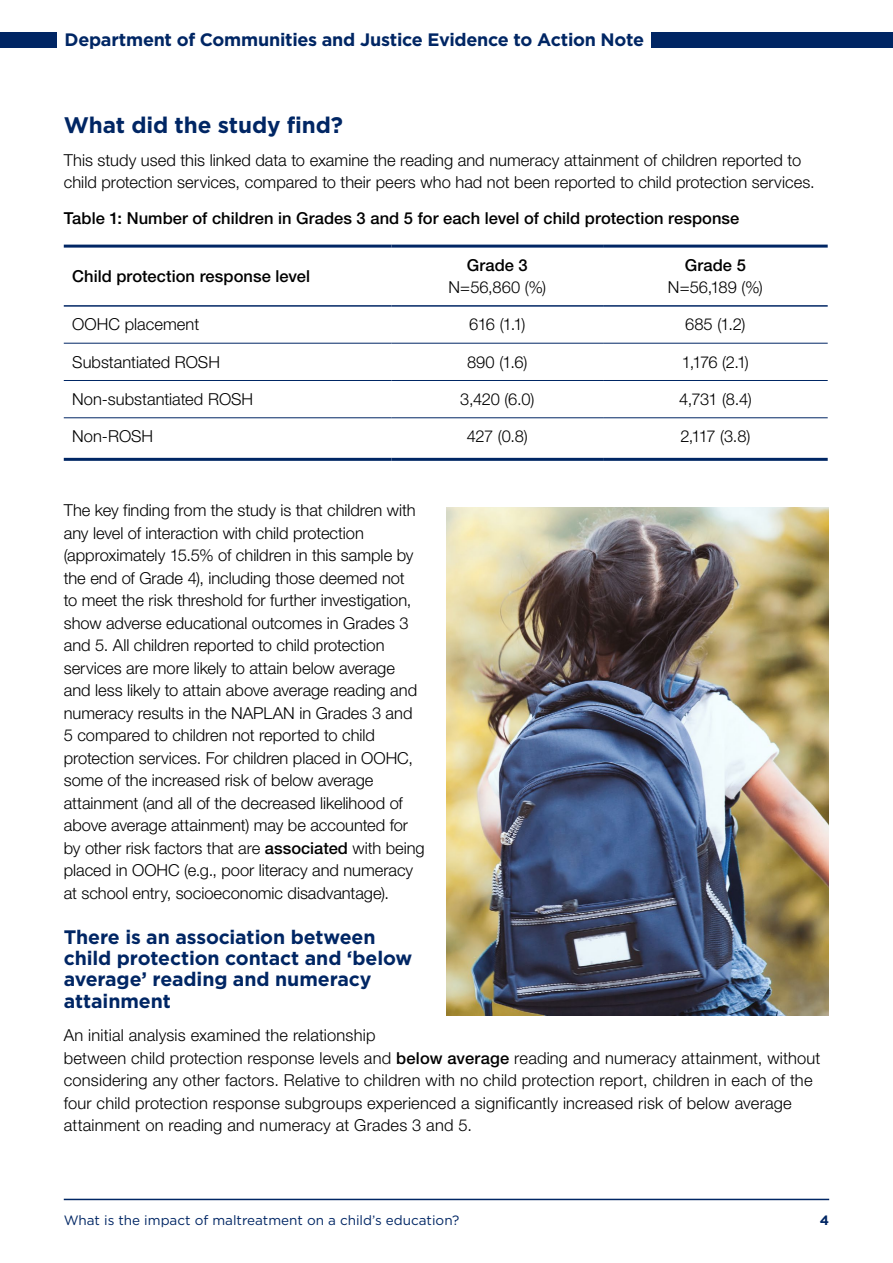
<style>
.page{position:relative;width:893px;height:1263px;background:#fff}
.page>*{position:absolute;margin:0;border:0;box-sizing:border-box;transform-origin:0 0}
.t1{font:700 22.5px "Gotham";letter-spacing:-.005em;color:#002664}
.t2{font:700 19.5px/21.5px "Gotham";letter-spacing:-.005em;color:#002664}
.t3{font:700 18px "Gotham";letter-spacing:-.015em;color:#002664}
.Body{font:300 16.5px/22.5px "Helvetica Neue LT Std";color:#000}
.Figure_title{font:500 16.5px "Helvetica Neue LT Std";letter-spacing:.005em;color:#000}
.Body-2{font:500 16.5px "Helvetica Neue LT Std";letter-spacing:.005em;color:#000}
.t4{font:13.5px "Gotham";color:#002664}
.t5{font:700 13.5px "Gotham";color:#002664}
.s1{font-weight:500}
</style>
<div class="page">
<hr style="left:64px;top:1199px;width:765px;height:1px;background:#002664">
<div style="left:0;top:33px;width:57px;height:15px;background:#002664"></div>
<div style="left:652px;top:33px;width:241px;height:15px;background:#002664"></div>
<hr style="left:64px;top:343px;width:328px;height:1px;background:#002664">
<hr style="left:392px;top:343px;width:211px;height:1px;background:#002664">
<hr style="left:603px;top:343px;width:225px;height:1px;background:#002664">
<hr style="left:64px;top:380px;width:328px;height:1px;background:#002664">
<hr style="left:392px;top:380px;width:211px;height:1px;background:#002664">
<hr style="left:603px;top:380px;width:225px;height:1px;background:#002664">
<hr style="left:64px;top:245px;width:328px;height:3px;background:#002664">
<hr style="left:392px;top:245px;width:211px;height:3px;background:#002664">
<hr style="left:603px;top:245px;width:225px;height:3px;background:#002664">
<hr style="left:64px;top:417px;width:328px;height:1px;background:#002664">
<hr style="left:392px;top:417px;width:211px;height:1px;background:#002664">
<hr style="left:603px;top:417px;width:225px;height:1px;background:#002664">
<hr style="left:64px;top:458px;width:328px;height:3px;background:#002664">
<hr style="left:392px;top:458px;width:211px;height:3px;background:#002664">
<hr style="left:603px;top:458px;width:225px;height:3px;background:#002664">
<hr style="left:64px;top:305px;width:328px;height:2px;background:#002664">
<hr style="left:392px;top:305px;width:211px;height:2px;background:#002664">
<hr style="left:603px;top:305px;width:225px;height:2px;background:#002664">
<img style="left:446px;top:508px;width:382px;height:508px">
<p class="t3" style="left:65px;top:28px;width:581px">Department of Communities and Justice Evidence to Action Note</p>
<h2 class="t1" style="left:64px;top:110px;width:281px">What did the study find?</h2>
<p class="Body" style="left:64px;top:148px;width:752px">This study used this linked data to examine the reading and numeracy attainment of children reported to child protection services, compared to their peers who had not been reported to child protection services.</p>
<p class="Figure_title" style="left:64px;top:208px;width:677px">Table 1: Number of children in Grades 3 and 5 for each level of child protection response</p>
<p class="Body-2" style="left:72px;top:266px;width:239px">Child protection response level</p>
<p class="Body" style="left:448px;top:253px;width:99px;text-align:center"><span class="s1">Grade 3<br></span>N=56,860 (%)</p>
<p class="Body" style="left:668px;top:253px;width:96px;text-align:center"><span class="s1">Grade 5<br></span>N=56,189 (%)</p>
<p class="Body" style="left:72px;top:313px;width:129px">OOHC placement</p>
<p class="Body" style="left:469px;top:313px;width:58px">616 (1.1)</p>
<p class="Body" style="left:685px;top:313px;width:62px">685 (1.2)</p>
<p class="Body" style="left:72px;top:350px;width:149px">Substantiated ROSH</p>
<p class="Body" style="left:467px;top:350px;width:62px">890 (1.6)</p>
<p class="Body" style="left:682px;top:350px;width:69px">1,176 (2.1)</p>
<p class="Body" style="left:72px;top:388px;width:182px">Non-substantiated ROSH</p>
<p class="Body" style="left:460px;top:388px;width:76px">3,420 (6.0)</p>
<p class="Body" style="left:679px;top:388px;width:74px">4,731 (8.4)</p>
<p class="Body" style="left:72px;top:425px;width:82px">Non-ROSH</p>
<p class="Body" style="left:467px;top:425px;width:63px">427 (0.8)</p>
<p class="Body" style="left:680px;top:425px;width:71px">2,117 (3.8)</p>
<p class="Body" style="left:64px;top:499px;width:362px">The key finding from the study is that children with any level of interaction with child protection (approximately 15.5% of children in this sample by the end of Grade 4), including those deemed not<br>to meet the risk threshold for further investigation, show adverse educational outcomes in Grades 3 and 5. All children reported to child protection services are more likely to attain below average and less likely to attain above average reading and numeracy results in the NAPLAN in Grades 3 and 5 compared to children not reported to child protection services. For children placed in OOHC, some of the increased risk of below average attainment (and all of the decreased likelihood of above average attainment) may be accounted for by other risk factors that are <span class="s1">associated</span> with being placed in OOHC (e.g., poor literacy and numeracy at school entry, socioeconomic disadvantage).</p>
<h3 class="t2" style="left:64px;top:926px;width:350px">There is an association between child protection contact and ‘below average’ reading and numeracy attainment</h3>
<p class="Body" style="left:64px;top:1023px;width:758px">An initial analysis examined the relationship<br>between child protection response levels and <span class="s1">below average</span> reading and numeracy attainment, without considering any other factors. Relative to children with no child protection report, children in each of the four child protection response subgroups experienced a significantly increased risk of below average attainment on reading and numeracy at Grades 3 and 5.</p>
<p class="t4" style="left:64px;top:1212px;width:397px">What is the impact of maltreatment on a child’s education?</p>
<p class="t5" style="left:820px;top:1211px;width:11px">4</p>
</div>
